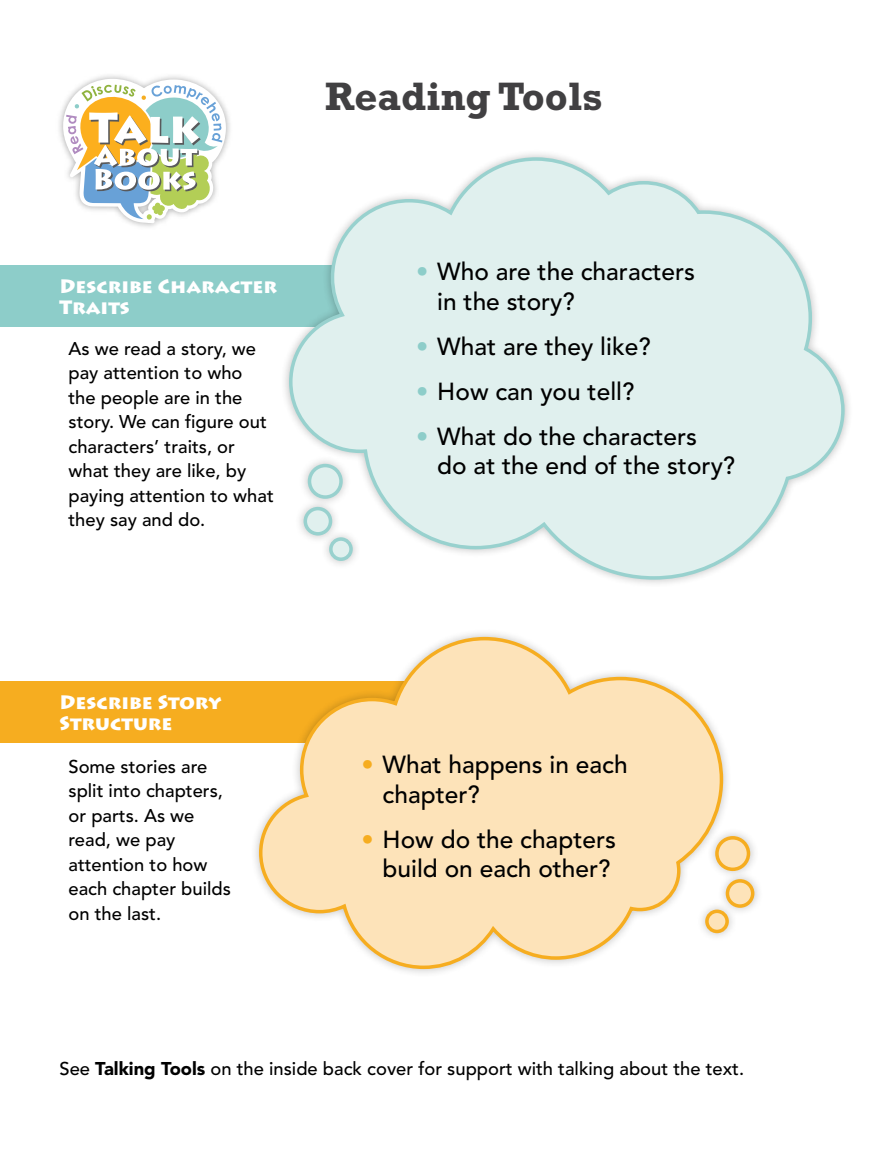
<style>
.page{position:relative;width:875px;height:1155px;background:#fff}
.page>*{position:absolute;margin:0;border:0;box-sizing:border-box;transform-origin:0 0}
.t1{font:700 40.25px "Rockwell";color:#414042}
.t2{font:500 24.5px/29.4px "Avenir";color:#000}
.t3{font:900 19.25px/21px "Lithos Pro";color:#fff}
.t4{font:500 18.38px/24.5px "Avenir";color:#000}
.s1{color:#8dcdc9}
.s2{color:#f6ad20}
.s3{font-weight:900}
</style>
<div class="page">
<div style="left:0;top:266px;width:347px;height:61px;background:#8dcdc9"></div>
<div style="left:0;top:682px;width:432px;height:61px;background:#f6ad20"></div>
<div style="left:249px;top:627px;width:483px;height:351px;background:#000;opacity:.25"></div>
<svg style="left:257px;top:635px;width:468px;height:336px"></svg>
<div style="left:696px;top:827px;width:67px;height:115px;background:#000;opacity:.25"></div>
<div style="left:717px;top:838px;width:31px;height:31px;background:#fde3b9;border-radius:50%"></div>
<div style="left:715px;top:836px;width:35px;height:35px;border:4px solid #f6ad20;border-radius:50%"></div>
<div style="left:727px;top:881px;width:25px;height:25px;background:#fde3b9;border-radius:50%"></div>
<div style="left:725px;top:879px;width:29px;height:29px;border:4px solid #f6ad20;border-radius:50%"></div>
<div style="left:707px;top:911px;width:20px;height:20px;background:#fde3b9;border-radius:50%"></div>
<div style="left:705px;top:910px;width:24px;height:23px;border:4px solid #f6ad20;border-radius:50%"></div>
<div style="left:280px;top:149px;width:573px;height:440px;background:#fff"></div>
<svg style="left:287px;top:156px;width:559px;height:425px"></svg>
<div style="left:294px;top:455px;width:68px;height:115px;background:#000;opacity:.25"></div>
<div style="left:309px;top:466px;width:32px;height:31px;background:#e0f0ee;border-radius:50%"></div>
<div style="left:308px;top:464px;width:35px;height:35px;border:4px solid #98d1ce;border-radius:50%"></div>
<div style="left:305px;top:509px;width:25px;height:25px;background:#e0f0ee;border-radius:50%"></div>
<div style="left:303px;top:507px;width:29px;height:29px;border:4px solid #98d1ce;border-radius:50%"></div>
<div style="left:331px;top:539px;width:20px;height:20px;background:#e0f0ee;border-radius:50%"></div>
<div style="left:329px;top:537px;width:24px;height:24px;border:4px solid #98d1ce;border-radius:50%"></div>
<img style="left:59px;top:75px;width:171px;height:152px">
<svg style="left:61px;top:79px;width:165px;height:144px"></svg>
<h1 class="t1" style="left:325px;top:73px;width:279px">Reading Tools</h1>
<p class="t3" style="left:60px;top:276px;width:219px">Describe Character<br>Traits</p>
<p class="t4" style="left:68px;top:337px;width:207px">As we read a story, we pay attention to who the people are in the story. We can figure out characters’ traits, or what they are like, by paying attention to what they say and do.</p>
<h2 class="t2" style="left:437px;top:258px;width:259px;text-indent:-21px"><span class="s1">•</span> Who are the characters in the story?</h2>
<h2 class="t2" style="left:416px;top:332px;width:236px"><span class="s1">•</span> What are they like?</h2>
<h2 class="t2" style="left:416px;top:377px;width:220px"><span class="s1">•</span> How can you tell?</h2>
<h2 class="t2" style="left:437px;top:422px;width:299px;text-indent:-21px"><span class="s1">•</span> What do the characters<br>do at the end of the story?</h2>
<p class="t3" style="left:60px;top:692px;width:164px">Describe Story<br>Structure</p>
<p class="t4" style="left:68px;top:755px;width:164px">Some stories are split into chapters, or parts. As we read, we pay attention to how each chapter builds on the last.</p>
<h2 class="t2" style="left:382px;top:751px;width:247px;text-indent:-21px"><span class="s2">•</span> What happens in each chapter?</h2>
<h2 class="t2" style="left:361px;top:825px;width:256px;text-align:right"><span class="s2">•</span> How do the chapters build on each other?</h2>
<p class="t4" style="left:60px;top:1057px;width:686px">See <span class="s3">Talking Tools</span> on the inside back cover for support with talking about the text.</p>
</div>
